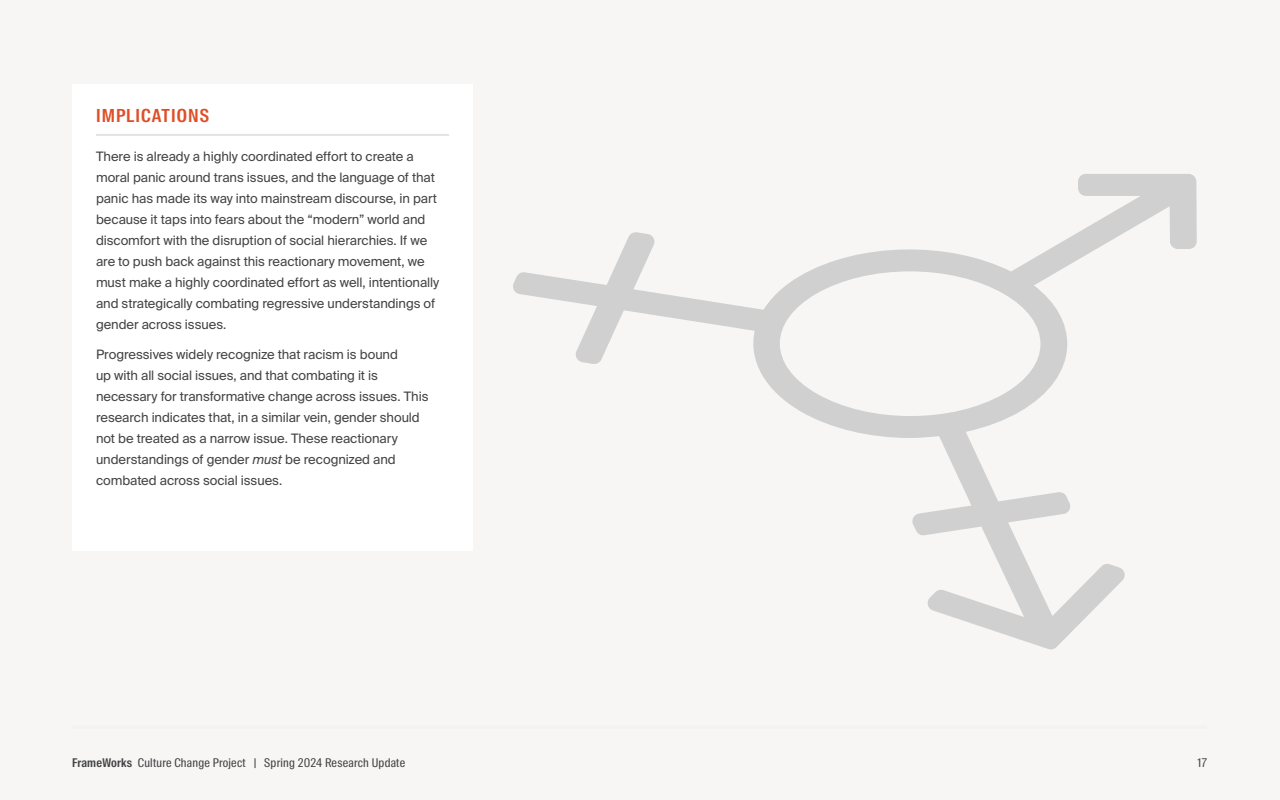
<style>
.page{position:relative;width:1280px;height:800px;background:#f7f6f5}
.page>*{position:absolute;margin:0;border:0;box-sizing:border-box;transform-origin:0 0}
.t1{font:600 18px "Suisse Intl Cond";letter-spacing:.06em;color:#de4f27}
.t2{font:13px/21px "Suisse Intl";letter-spacing:-.005em;color:#434244}
.t3{font:12px "Suisse Intl Cond";letter-spacing:.02em;color:#434244}
.s1{font-style:italic}
.s2{font-weight:600}
</style>
<div class="page">
<svg style="left:513px;top:174px;width:684px;height:475px"></svg>
<div style="left:72px;top:84px;width:401px;height:466px;background:#fff"></div>
<hr style="left:96px;top:134px;width:353px;height:2px;background:#e3e3e3">
<hr style="left:72px;top:726px;width:1135px;height:3px;background:#f3f2ee">
<h1 class="t1" style="left:96px;top:105px;width:115px">IMPLICATIONS</h1>
<p class="t2" style="left:96px;top:146px;width:345px">There is already a highly coordinated effort to create a moral panic around trans issues, and the language of that panic has made its way into mainstream discourse, in part because it taps into fears about the “modern” world and discomfort with the disruption of social hierarchies. If we are to push back against this reactionary movement, we must make a highly coordinated effort as well, intentionally and strategically combating regressive understandings of gender across issues.</p>
<p class="t2" style="left:96px;top:344px;width:334px">Progressives widely recognize that racism is bound<br>up with all social issues, and that combating it is necessary for transformative change across issues. This research indicates that, in a similar vein, gender should not be treated as a narrow issue. These reactionary understandings of gender <span class="s1">must</span> be recognized and combated across social issues.</p>
<p class="t3" style="left:72px;top:756px;width:335px"><span class="s2">FrameWorks</span> Culture Change Project | Spring 2024 Research Update</p>
<p class="t3" style="left:1198px;top:756px;width:11px">17</p>
</div>
